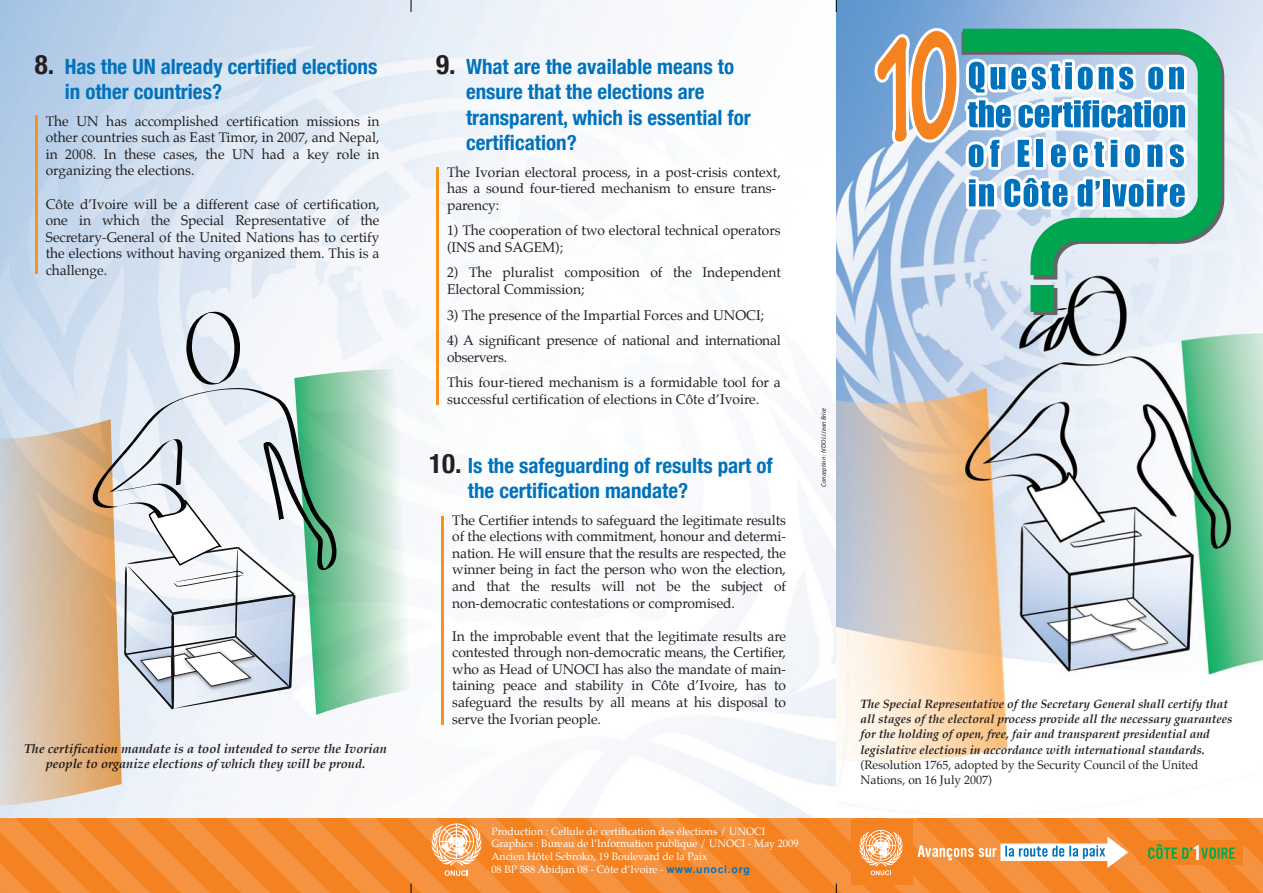
<style>
.page{position:relative;width:1263px;height:893px;background:#fff}
.page>*{position:absolute;margin:0;border:0;box-sizing:border-box;transform-origin:0 0}
.t1{font:700 condensed 21px/25.2px "Helvetica Neue";color:#0072bc}
.t2{font:13.8px/16.5px "Palatino";color:#231f20}
.t3{font:italic 700 12.75px/15.3px "Palatino";color:#231f20;text-align:center}
.t4{font:italic 700 12px/15px "Palatino";color:#231f20}
.t5{font:10.5px/12.9px "Palatino";color:#fff}
.t6{font:italic 6.45px "Myriad Pro";color:#231f20}
.s1{font-size:27px;color:#231f20}
.s2{font-family:"Arial";font-weight:700;color:#0072bc}
.s3{font-weight:400;font-style:normal}
</style>
<div class="page">
<img style="left:0;top:0;width:836px;height:818px">
<img style="left:836px;top:0;width:427px;height:815px">
<svg style="left:0;top:818px;width:1263px;height:75px;background:#f58a2f"></svg>
<svg style="left:961px;top:32px;width:263px;height:283px;background:#b7bec6"></svg>
<svg style="left:963px;top:29px;width:258px;height:283px;background:#9ecfc0"></svg>
<div style="left:1140px;top:840px;width:102px;height:25px;background:#f58220"></div>
<svg style="left:1148px;top:844px;width:87px;height:16px"></svg>
<div style="left:850px;top:820px;width:62px;height:65px;background:#f58220"></div>
<svg style="left:859px;top:830px;width:44px;height:45px"></svg>
<svg style="left:918px;top:836px;width:210px;height:32px"></svg>
<svg style="left:430px;top:823px;width:53px;height:53px"></svg>
<svg style="left:411px;top:0;width:1px;height:12px"></svg>
<svg style="left:836px;top:0;width:1px;height:12px"></svg>
<hr style="left:35px;top:116px;width:2px;height:158px;background:#f7931d">
<hr style="left:436px;top:167px;width:3px;height:237px;background:#f7931d">
<hr style="left:441px;top:516px;width:3px;height:209px;background:#f7931d">
<svg style="left:82px;top:387px;width:31px;height:32px"></svg>
<svg style="left:0;top:419px;width:122px;height:388px;background:#d8bb9d"></svg>
<svg style="left:113px;top:306px;width:303px;height:409px"></svg>
<svg style="left:870px;top:22px;width:322px;height:230px"></svg>
<p class="t1" style="left:65px;top:54px;width:314px;text-indent:-30px"><span class="s1">8.</span> Has the UN already certified elections in other countries?</p>
<p class="t2" style="left:46px;top:113px;width:335px;text-align:justify">The UN has accomplished certification missions in other countries such as East Timor, in 2007, and Nepal, in 2008. In these cases, the UN had a key role in organizing the elections.</p>
<p class="t2" style="left:46px;top:196px;width:335px;text-align:justify">Côte d’Ivoire will be a different case of certification, one in which the Special Representative of the Secretary-General of the United Nations has to certify the elections without having organized them. This is a challenge.</p>
<p class="t3" style="left:24px;top:741px;width:364px">The certification mandate is a tool intended to serve the Ivorian people to organize elections of which they will be proud.</p>
<p class="t1" style="left:466px;top:54px;width:286px;text-indent:-30px"><span class="s1">9.</span> What are the available means to ensure that the elections are transparent, which is essential for certification?</p>
<p class="t2" style="left:447px;top:164px;width:335px">The Ivorian electoral process, in a post-crisis context, has a sound four-tiered mechanism to ensure trans&shy;parency:</p>
<p class="t2" style="left:447px;top:222px;width:335px">1) The cooperation of two electoral technical operators (INS and SAGEM);</p>
<p class="t2" style="left:447px;top:264px;width:335px">2) The pluralist composition of the Independent<br>Electoral Commission;</p>
<p class="t2" style="left:447px;top:307px;width:319px">3) The presence of the Impartial Forces and UNOCI;</p>
<p class="t2" style="left:447px;top:332px;width:335px">4) A significant presence of national and international observers.</p>
<p class="t2" style="left:447px;top:374px;width:335px">This four-tiered mechanism is a formidable tool for a successful certification of elections in Côte d’Ivoire.</p>
<p class="t1" style="left:468px;top:453px;width:306px;text-indent:-39px"><span class="s1">10.</span> Is the safeguarding of results part of the certification mandate?</p>
<p class="t2" style="left:452px;top:512px;width:335px;text-align:justify">The Certifier intends to safeguard the legitimate results of the elections with commitment, honour and determi&shy;nation. He will ensure that the results are respected, the winner being in fact the person who won the election, and that the results will not be the subject of non-democratic contestations or compromised.</p>
<p class="t2" style="left:452px;top:628px;width:335px;text-align:justify">In the improbable event that the legitimate results are contested through non-democratic means, the Certifier, who as Head of UNOCI has also the mandate of main&shy;taining peace and stability in Côte d’Ivoire, has to safeguard the results by all means at his disposal to serve the Ivorian people.</p>
<p class="t6" style="left:819px;top:487px;width:81px;rotate:-90deg">Conception : N’DOLI Jean Brice</p>
<p class="t5" style="left:491px;top:825px;width:309px">Production : Cellule de certification des élections / UNOCI Graphics : Bureau de l’Information publique / UNOCI - May 2009<br>Ancien Hôtel Sebroko, 19 Boulevard de la Paix<br>08 BP 588 Abidjan 08 - Côte d’Ivoire - <span class="s2">www.unoci.org</span></p>
<p class="t4" style="left:860px;top:697px;width:374px">The Special Representative of the Secretary General shall certify that all stages of the electoral process provide all the necessary guarantees for the holding of open, free, fair and transparent presidential and legislative elections in accordance with international standards. <span class="s3">(Resolution 1765, adopted by the Security Council of the United Nations, on 16 July 2007)</span></p>
</div>
